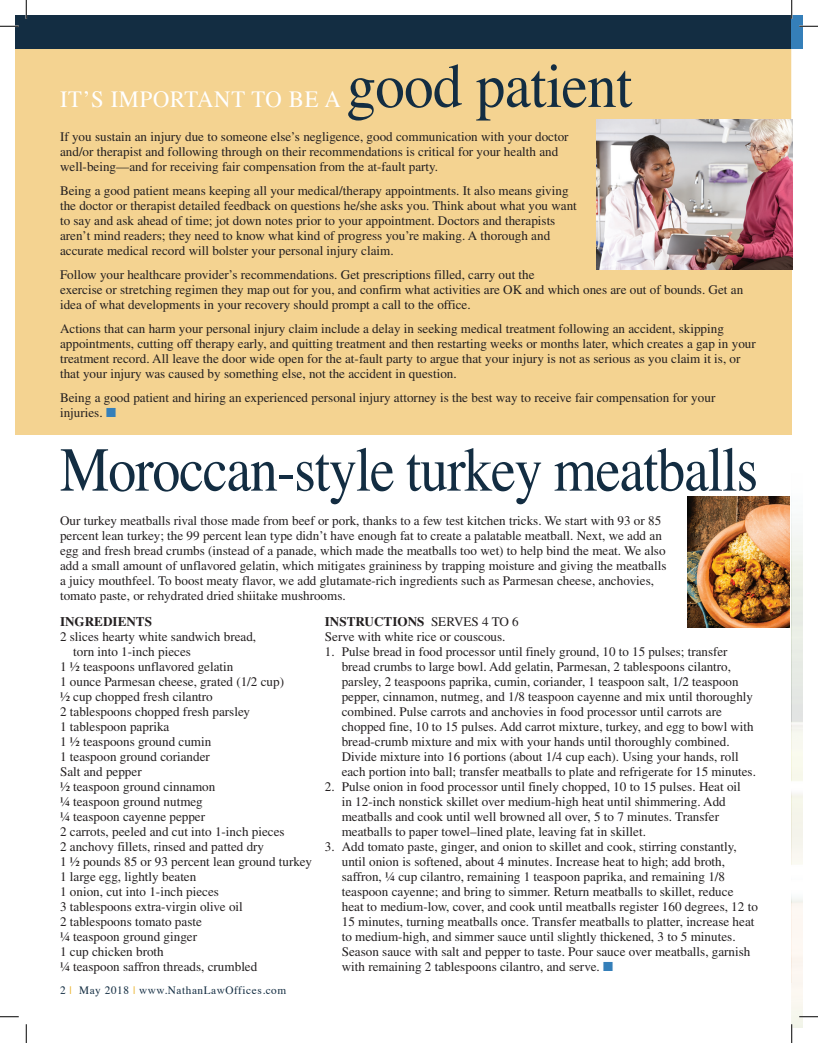
<style>
.page{position:relative;width:818px;height:1043px;background:#fff}
.page>*{position:absolute;margin:0;border:0;box-sizing:border-box;transform-origin:0 0}
.t1{font:62.5px "Times";letter-spacing:-.02em;color:#132d42;scale:.89 1}
.t2{font:62.5px "Times";letter-spacing:-.02em;color:#132d42;scale:.94 1}
.t3{font:23.12px "Times";letter-spacing:.03em;color:#fff}
.t4{font:13.12px/15px "Times LT Std";color:#231f20}
.t5{font:700 13.12px "Times LT Std";color:#231f20}
.t6{font:11.25px "Times";letter-spacing:.05em;color:#132d42}
.s1{color:#357fb9}
.s2{font-weight:700}
.s3{color:#eaaf20}
</style>
<div class="page">
<div style="left:15px;top:15px;width:776px;height:419px;background:#f4d391"></div>
<div style="left:15px;top:15px;width:776px;height:34px;background:#132d42"></div>
<img style="left:597px;top:120px;width:195px;height:149px">
<img style="left:687px;top:496px;width:102px;height:131px">
<img style="left:791px;top:500px;width:11px;height:528px">
<img style="left:791px;top:15px;width:11px;height:187px">
<svg style="left:0;top:25px;width:19px;height:2px"></svg>
<svg style="left:799px;top:25px;width:19px;height:2px"></svg>
<svg style="left:0;top:1016px;width:19px;height:1px"></svg>
<svg style="left:799px;top:1015px;width:19px;height:2px"></svg>
<svg style="left:25px;top:0;width:2px;height:19px"></svg>
<svg style="left:25px;top:1024px;width:2px;height:18px"></svg>
<svg style="left:790px;top:0;width:2px;height:19px"></svg>
<svg style="left:791px;top:1024px;width:1px;height:18px"></svg>
<h1 class="t2" style="left:346px;top:27px;width:305px">good patient</h1>
<h2 class="t3" style="left:60px;top:77px;width:282px">IT’S IMPORTANT TO BE A</h2>
<p class="t4" style="left:60px;top:129px;width:510px">If you sustain an injury due to someone else’s negligence, good communication with your doctor and/or therapist and following through on their recommendations is critical for your health and well-being—and for receiving fair compensation from the at-fault party.</p>
<p class="t4" style="left:60px;top:183px;width:518px">Being a good patient means keeping all your medical/therapy appointments. It also means giving the doctor or therapist detailed feedback on questions he/she asks you. Think about what you want to say and ask ahead of time; jot down notes prior to your appointment. Doctors and therapists aren’t mind readers; they need to know what kind of progress you’re making. A thorough and accurate medical record will bolster your personal injury claim.</p>
<p class="t4" style="left:60px;top:267px;width:684px">Follow your healthcare provider’s recommendations. Get prescriptions filled, carry out the<br>exercise or stretching regimen they map out for you, and confirm what activities are OK and which ones are out of bounds. Get an idea of what developments in your recovery should prompt a call to the office.</p>
<p class="t4" style="left:60px;top:321px;width:697px">Actions that can harm your personal injury claim include a delay in seeking medical treatment following an accident, skipping appointments, cutting off therapy early, and quitting treatment and then restarting weeks or months later, which creates a gap in your treatment record. All leave the door wide open for the at-fault party to argue that your injury is not as serious as you claim it is, or that your injury was caused by something else, not the accident in question.</p>
<p class="t4" style="left:60px;top:390px;width:656px">Being a good patient and hiring an experienced personal injury attorney is the best way to receive fair compensation for your injuries. <span class="s1">■</span></p>
<h1 class="t1" style="left:60px;top:411px;width:785px">Moroccan-style turkey meatballs</h1>
<p class="t4" style="left:60px;top:512px;width:608px">Our turkey meatballs rival those made from beef or pork, thanks to a few test kitchen tricks. We start with 93 or 85 percent lean turkey; the 99 percent lean type didn’t have enough fat to create a palatable meatball. Next, we add an egg and fresh bread crumbs (instead of a panade, which made the meatballs too wet) to help bind the meat. We also add a small amount of unflavored gelatin, which mitigates graininess by trapping moisture and giving the meatballs a juicy mouthfeel. To boost meaty flavor, we add glutamate-rich ingredients such as Parmesan cheese, anchovies, tomato paste, or rehydrated dried shiitake mushrooms.</p>
<p class="t5" style="left:60px;top:613px;width:93px">INGREDIENTS</p>
<p class="t4" style="left:60px;top:629px;width:198px">2 slices hearty white sandwich bread,</p>
<p class="t4" style="left:73px;top:644px;width:119px">torn into 1-inch pieces</p>
<p class="t4" style="left:60px;top:659px;width:175px">1 ½ teaspoons unflavored gelatin</p>
<p class="t4" style="left:60px;top:674px;width:225px">1 ounce Parmesan cheese, grated (1/2 cup)</p>
<p class="t4" style="left:60px;top:689px;width:154px">½ cup chopped fresh cilantro</p>
<p class="t4" style="left:60px;top:704px;width:192px">2 tablespoons chopped fresh parsley</p>
<p class="t4" style="left:60px;top:719px;width:111px">1 tablespoon paprika</p>
<p class="t4" style="left:60px;top:734px;width:153px">1 ½ teaspoons ground cumin</p>
<p class="t4" style="left:60px;top:749px;width:151px">1 teaspoon ground coriander</p>
<p class="t4" style="left:60px;top:764px;width:83px">Salt and pepper</p>
<p class="t4" style="left:60px;top:779px;width:157px">½ teaspoon ground cinnamon</p>
<p class="t4" style="left:60px;top:794px;width:144px">¼ teaspoon ground nutmeg</p>
<p class="t4" style="left:60px;top:809px;width:147px">¼ teaspoon cayenne pepper</p>
<p class="t4" style="left:60px;top:824px;width:226px">2 carrots, peeled and cut into 1-inch pieces</p>
<p class="t4" style="left:60px;top:839px;width:206px">2 anchovy fillets, rinsed and patted dry</p>
<p class="t4" style="left:60px;top:854px;width:253px">1 ½ pounds 85 or 93 percent lean ground turkey</p>
<p class="t4" style="left:60px;top:869px;width:138px">1 large egg, lightly beaten</p>
<p class="t4" style="left:60px;top:884px;width:160px">1 onion, cut into 1-inch pieces</p>
<p class="t4" style="left:60px;top:899px;width:184px">3 tablespoons extra-virgin olive oil</p>
<p class="t4" style="left:60px;top:914px;width:143px">2 tablespoons tomato paste</p>
<p class="t4" style="left:60px;top:929px;width:139px">¼ teaspoon ground ginger</p>
<p class="t4" style="left:60px;top:944px;width:105px">1 cup chicken broth</p>
<p class="t4" style="left:60px;top:959px;width:199px">¼ teaspoon saffron threads, crumbled</p>
<p class="t4" style="left:325px;top:614px;width:195px"><span class="s2">INSTRUCTIONS</span> SERVES 4 TO 6<br>Serve with white rice or couscous.</p>
<p class="t4" style="left:342px;top:644px;width:415px;text-indent:-17px">1. Pulse bread in food processor until finely ground, 10 to 15 pulses; transfer bread crumbs to large bowl. Add gelatin, Parmesan, 2 tablespoons cilantro, parsley, 2 teaspoons paprika, cumin, coriander, 1 teaspoon salt, 1/2 teaspoon pepper, cinnamon, nutmeg, and 1/8 teaspoon cayenne and mix until thoroughly combined. Pulse carrots and anchovies in food processor until carrots are chopped fine, 10 to 15 pulses. Add carrot mixture, turkey, and egg to bowl with bread-crumb mixture and mix with your hands until thoroughly combined.<br>Divide mixture into 16 portions (about 1/4 cup each). Using your hands, roll each portion into ball; transfer meatballs to plate and refrigerate for 15 minutes.</p>
<p class="t4" style="left:342px;top:779px;width:400px;text-indent:-17px">2. Pulse onion in food processor until finely chopped, 10 to 15 pulses. Heat oil in 12-inch nonstick skillet over medium-high heat until shimmering. Add meatballs and cook until well browned all over, 5 to 7 minutes. Transfer meatballs to paper towel–lined plate, leaving fat in skillet.</p>
<p class="t4" style="left:342px;top:839px;width:417px;text-indent:-17px">3. Add tomato paste, ginger, and onion to skillet and cook, stirring constantly, until onion is softened, about 4 minutes. Increase heat to high; add broth, saffron, ¼ cup cilantro, remaining 1 teaspoon paprika, and remaining 1/8 teaspoon cayenne; and bring to simmer. Return meatballs to skillet, reduce heat to medium-low, cover, and cook until meatballs register 160 degrees, 12 to 15 minutes, turning meatballs once. Transfer meatballs to platter, increase heat to medium-high, and simmer sauce until slightly thickened, 3 to 5 minutes.<br>Season sauce with salt and pepper to taste. Pour sauce over meatballs, garnish with remaining 2 tablespoons cilantro, and serve. <span class="s1">■</span></p>
<p class="t6" style="left:60px;top:980px;width:228px">2 <span class="s3">|</span> May 2018 <span class="s3">|</span> www.NathanLawOffices.com</p>
</div>
